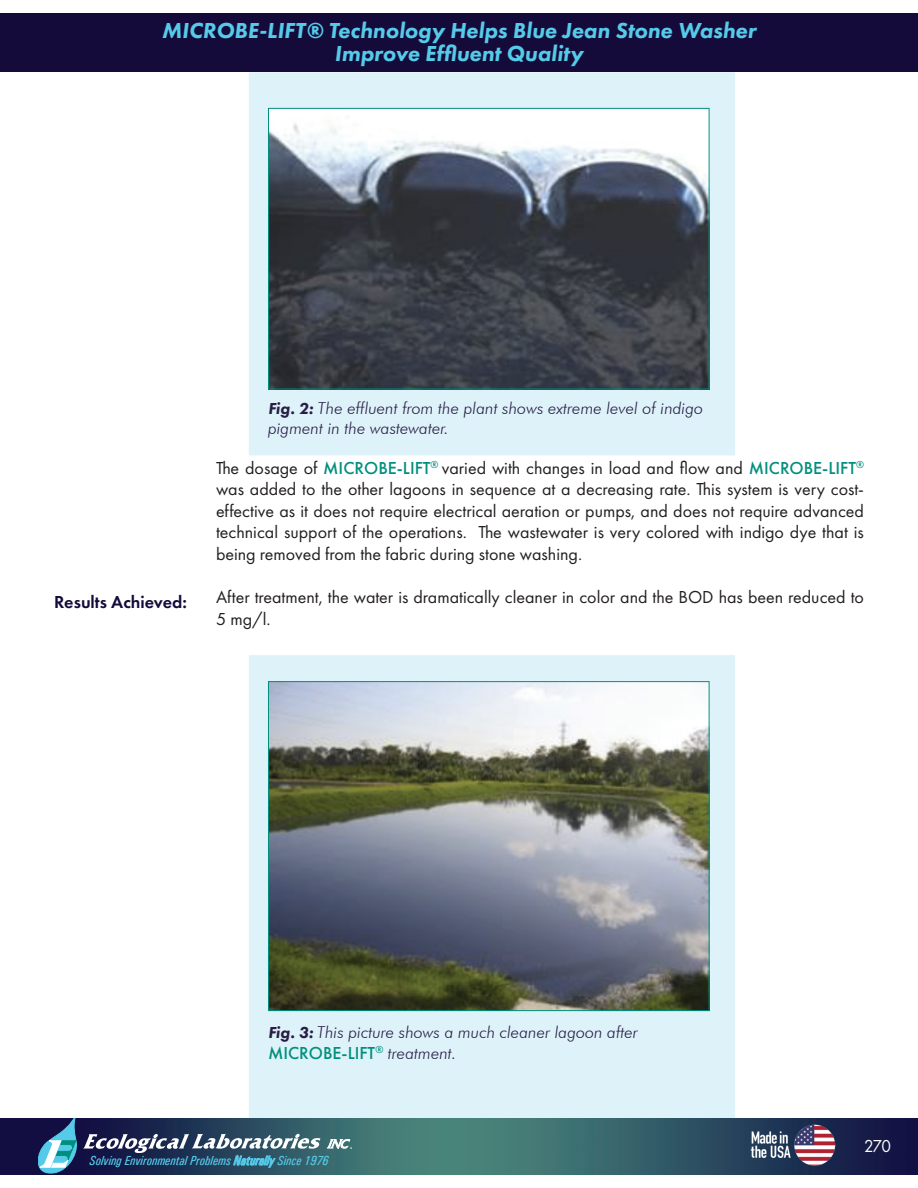
<style>
.page{position:relative;width:918px;height:1188px;background:#fff}
.page>*{position:absolute;margin:0;border:0;box-sizing:border-box;transform-origin:0 0}
.t1{font:italic 800 22.5px/22.5px "Futura PT";color:#55cae9;text-align:center}
.t2{font:18px/21.6px "Futura PT";color:#231f20;text-align:justify}
.t3{font:500 18px "Futura PT";color:#008f7e}
.t4{font:600 18px "Futura PT";color:#140b3a}
.t5{font:18px "Futura PT";color:#fff;scale:.94 1}
.t6{font:italic 300 16.5px/19.5px "Futura BT";color:#271d45}
.t7{font:italic 500 condensed 13.2px "Univers";color:#55cae9}
.s1{font-family:"Futura PT";font-weight:800}
.s2{font-weight:500;color:#008f7e}
.s3{font-family:"Futura BT";font-weight:300;font-style:italic;font-size:16.5px;color:#271d45}
</style>
<div class="page">
<img style="left:0;top:1118px;width:918px;height:56px">
<svg style="left:327px;top:1139px;width:25px;height:10px"></svg>
<svg style="left:38px;top:1118px;width:283px;height:57px;background:#3c5571"></svg>
<img style="left:748px;top:1123px;width:90px;height:47px">
<div style="left:0;top:14px;width:918px;height:58px;background:#140b3a"></div>
<svg style="left:249px;top:72px;width:486px;height:1046px;fill:#def2f9"></svg>
<img style="left:270px;top:110px;width:438px;height:277px">
<div style="left:268px;top:108px;width:442px;height:281px;border:1px solid #008f7e"></div>
<img style="left:270px;top:683px;width:438px;height:326px">
<div style="left:268px;top:681px;width:442px;height:330px;border:1px solid #008f7e"></div>
<p class="t1" style="left:162px;top:19px;width:596px">MICROBE-LIFT® Technology Helps Blue Jean Stone Washer<br>Improve Effluent Quality</p>
<p class="t4" style="left:54px;top:590px;width:135px">Results Achieved:</p>
<p class="t6" style="left:268px;top:399px;width:437px"><span class="s1">Fig. 2:</span> The effluent from the plant shows extreme level of indigo pigment in the wastewater.</p>
<p class="t2" style="left:216px;top:457px;width:650px">The dosage of <span class="s2">MICROBE-LIFT</span><sup>®</sup> varied with changes in load and flow and <span class="s2">MICROBE-LIFT</span><sup>® </sup>was added to the other lagoons in sequence at a decreasing rate. This system is very cost&shy;effective as it does not require electrical aeration or pumps, and does not require advanced technical support of the operations. The wastewater is very colored with indigo dye that is being removed from the fabric during stone washing.</p>
<p class="t2" style="left:216px;top:586px;width:650px">After treatment, the water is dramatically cleaner in color and the BOD has been reduced to<br>5 mg/l.</p>
<p class="t6" style="left:268px;top:1022px;width:371px"><span class="s1">Fig. 3:</span> This picture shows a much cleaner lagoon after</p>
<p class="t3" style="left:268px;top:1042px;width:190px">MICROBE-LIFT<sup>®</sup> <span class="s3">treatment.</span></p>
<p class="t5" style="left:864px;top:1135px;width:30px">270</p>
<p class="t7" style="left:90px;top:1153px;width:241px">Solving Environmental Problems Naturally Since 1976</p>
</div>
